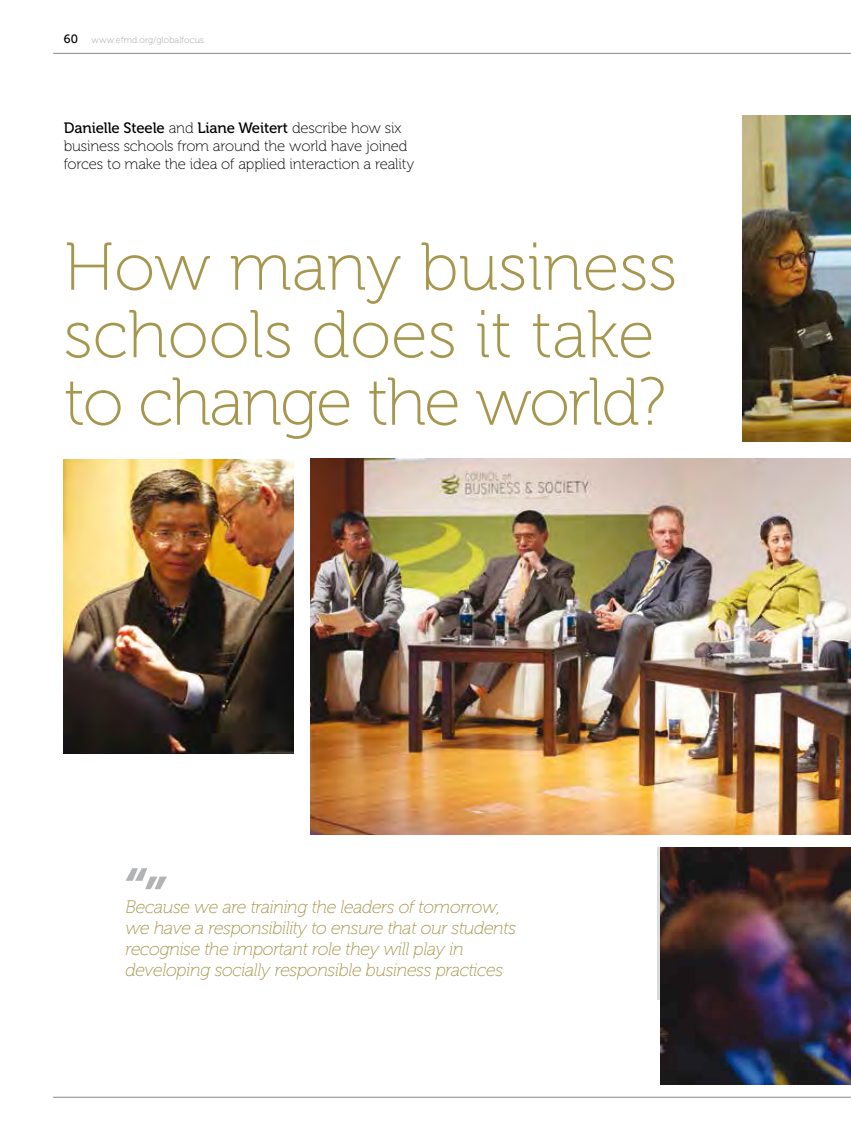
<style>
.page{position:relative;width:851px;height:1127px;background:#fff}
.page>*{position:absolute;margin:0;border:0;box-sizing:border-box;transform-origin:0 0}
.t1{font:67.5px/67.5px "Museo 100";letter-spacing:-.005em;color:#a7974e}
.t2{font:italic 18px/21px "Museo 100";letter-spacing:-.02em;color:#a7974e}
.t3{font:15px/18px "Museo 100";letter-spacing:-.01em;color:#000}
.t4{font:15px "Museo 500";letter-spacing:-.01em;color:#000}
.t5{font:9px "Museo 100";letter-spacing:.02em;color:#9c9e9f}
.s1{font-family:"Museo 500";font-size:12px;color:#000}
.s2{font-family:"Museo 100"}
</style>
<div class="page">
<hr style="left:53px;top:53px;width:797px;height:1px;background:#87888a">
<hr style="left:53px;top:1097px;width:797px;height:1px;background:#87888a">
<img style="left:64px;top:459px;width:230px;height:294px">
<img style="left:742px;top:115px;width:108px;height:326px">
<img style="left:310px;top:458px;width:540px;height:376px">
<svg style="left:125px;top:868px;width:42px;height:21px"></svg>
<img style="left:660px;top:847px;width:190px;height:237px">
<p class="t5" style="left:64px;top:35px;width:142px"><span class="s1">60</span> www.efmd.org/globalfocus</p>
<p class="t4" style="left:64px;top:120px;width:339px">Danielle Steele <span class="s2">and</span> Liane Weitert <span class="s2">describe how six</span></p>
<p class="t3" style="left:64px;top:137px;width:352px">business schools from around the world have joined forces to make the idea of applied interaction a reality</p>
<h1 class="t1" style="left:64px;top:234px;width:614px">How many business schools does it take to change the world?</h1>
<p class="t2" style="left:125px;top:897px;width:392px">Because we are training the leaders of tomorrow, we have a responsibility to ensure that our students recognise the important role they will play in developing socially responsible business practices</p>
</div>
